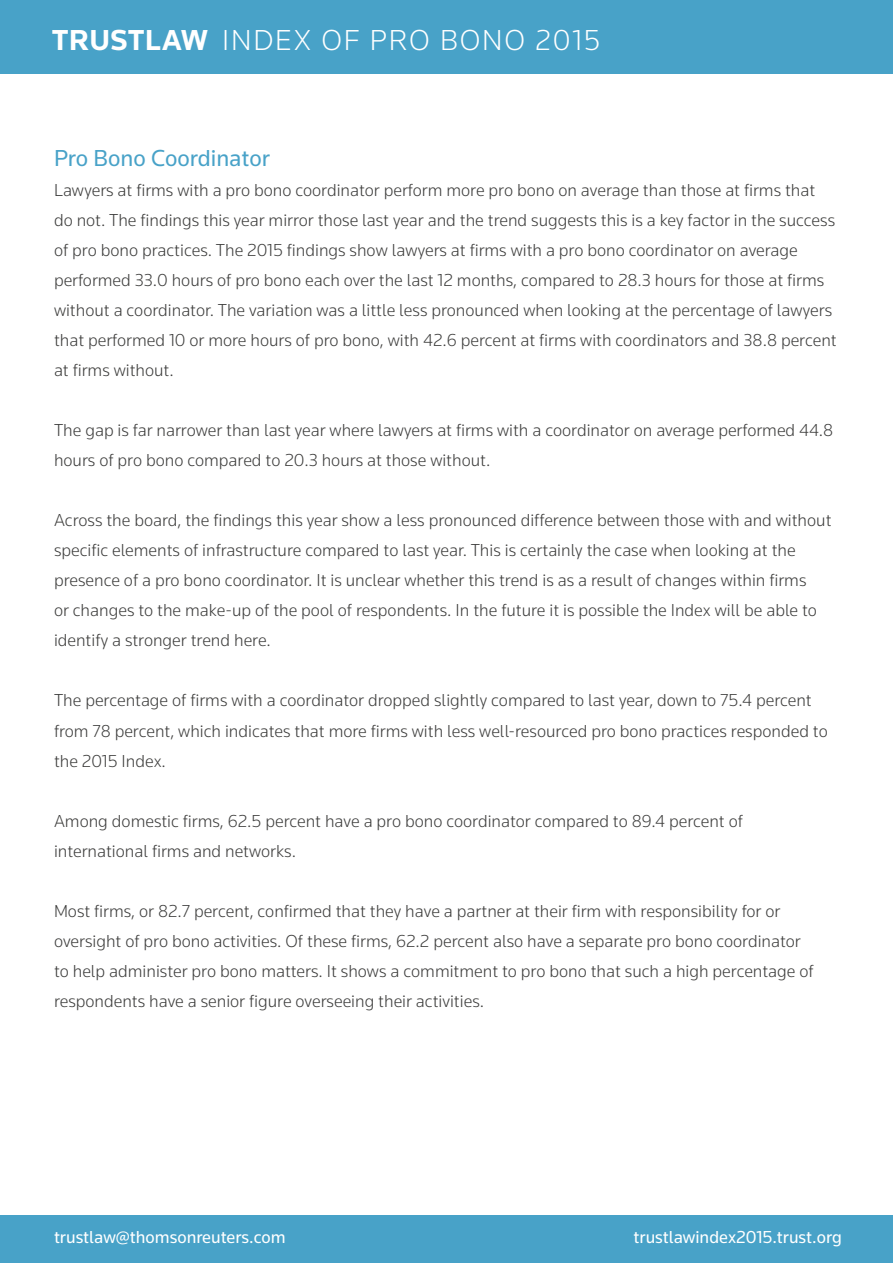
<style>
.page{position:relative;width:893px;height:1263px;background:#fff}
.page>*{position:absolute;margin:0;border:0;box-sizing:border-box;transform-origin:0 0}
.t1{font:300 30px "Knowledge";letter-spacing:.06em;color:#fff}
.t2{font:24px "Knowledge";color:#48a2c8}
.t3{font:300 18px/30px "Knowledge";color:#3c3c3b}
.t4{font:18px "Knowledge";color:#fff}
.s1{font-weight:700}
</style>
<div class="page">
<div style="left:0;top:0;width:893px;height:73px;background:#48a2c8"></div>
<div style="left:0;top:1215px;width:893px;height:48px;background:#48a2c8"></div>
<h1 class="t1" style="left:52px;top:22px;width:550px"><span class="s1">TRUSTLAW</span> INDEX OF PRO BONO 2015</h1>
<h2 class="t2" style="left:54px;top:144px;width:217px">Pro Bono Coordinator</h2>
<p class="t3" style="left:54px;top:175px;width:784px">Lawyers at firms with a pro bono coordinator perform more pro bono on average than those at firms that do not. The findings this year mirror those last year and the trend suggests this is a key factor in the success of pro bono practices. The 2015 findings show lawyers at firms with a pro bono coordinator on average performed 33.0 hours of pro bono each over the last 12 months, compared to 28.3 hours for those at firms without a coordinator. The variation was a little less pronounced when looking at the percentage of lawyers that performed 10 or more hours of pro bono, with 42.6 percent at firms with coordinators and 38.8 percent at firms without.</p>
<p class="t3" style="left:54px;top:415px;width:781px">The gap is far narrower than last year where lawyers at firms with a coordinator on average performed 44.8 hours of pro bono compared to 20.3 hours at those without.</p>
<p class="t3" style="left:54px;top:505px;width:779px">Across the board, the findings this year show a less pronounced difference between those with and without specific elements of infrastructure compared to last year. This is certainly the case when looking at the presence of a pro bono coordinator. It is unclear whether this trend is as a result of changes within firms<br>or changes to the make-up of the pool of respondents. In the future it is possible the Index will be able to identify a stronger trend here.</p>
<p class="t3" style="left:54px;top:685px;width:775px">The percentage of firms with a coordinator dropped slightly compared to last year, down to 75.4 percent from 78 percent, which indicates that more firms with less well-resourced pro bono practices responded to the 2015 Index.</p>
<p class="t3" style="left:54px;top:805px;width:690px">Among domestic firms, 62.5 percent have a pro bono coordinator compared to 89.4 percent of international firms and networks.</p>
<p class="t3" style="left:54px;top:895px;width:761px">Most firms, or 82.7 percent, confirmed that they have a partner at their firm with responsibility for or oversight of pro bono activities. Of these firms, 62.2 percent also have a separate pro bono coordinator to help administer pro bono matters. It shows a commitment to pro bono that such a high percentage of respondents have a senior figure overseeing their activities.</p>
<p class="t4" style="left:54px;top:1226px;width:233px">trustlaw@thomsonreuters.com</p>
<p class="t4" style="left:634px;top:1226px;width:210px">trustlawindex2015.trust.org</p>
</div>
